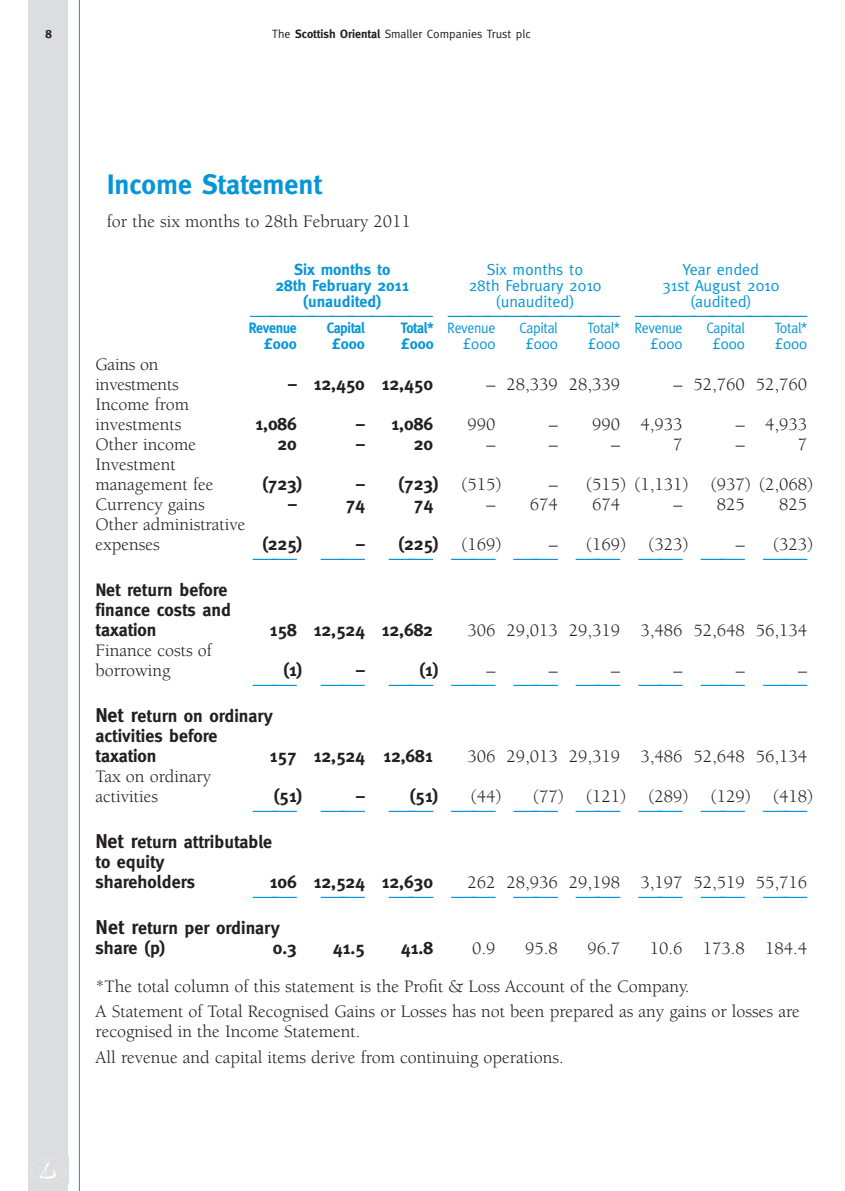
<style>
.page{position:relative;width:845px;height:1191px;background:#fff}
.page>*{position:absolute;margin:0;border:0;box-sizing:border-box;transform-origin:0 0}
.t1{font:700 28px "Meta";color:#0696d7}
.t2{font:24px "Table Font";letter-spacing:-.175em;color:#0696d7}
.t3{font:24px "Table Font";letter-spacing:-.23em;color:#0696d7}
.t4{font:18px/20px "Berkeley";color:#231f20}
.t5{font:700 18px/20px "Meta";color:#231f20}
.t6{font:16px "Meta";color:#0696d7}
.t7{font:700 16px "Meta";color:#0696d7}
.t8{font:15px "Meta";letter-spacing:-.025em;color:#0696d7;scale:.93 1}
.t9{font:15px "Meta";letter-spacing:-.025em;color:#0696d7}
.t10{font:700 15px "Meta";letter-spacing:-.025em;color:#0696d7;scale:.93 1}
.t11{font:700 15px "Meta";letter-spacing:-.025em;color:#0696d7}
.t12{font:12px "Meta";color:#231f20}
.t13{font:700 12px "Meta";color:#231f20}
.s1{font-weight:700}
.s2{font-size:20px}
.s3{font-family:"Berkeley";font-weight:400}
</style>
<div class="page">
<div style="left:28px;top:0;width:40px;height:1191px;background:#dcdddf"></div>
<img style="left:39px;top:1162px;width:17px;height:17px">
<hr style="left:79px;top:0;width:1px;height:1191px;background:#0696d7">
<p class="t13" style="left:45px;top:28px;width:8px">8</p>
<p class="t12" style="left:272px;top:29px;width:260px">The <span class="s1">Scottish Oriental</span> Smaller Companies Trust plc</p>
<h1 class="t1" style="left:107px;top:171px;width:217px">Income Statement</h1>
<p class="t4" style="left:107px;top:213px;width:305px">for the six months to 28th February 2011</p>
<p class="t7" style="left:294px;top:262px;width:98px">Six months to</p>
<p class="t6" style="left:487px;top:264px;width:98px">Six months to</p>
<p class="t6" style="left:682px;top:264px;width:78px">Year ended</p>
<p class="t7" style="left:275px;top:278px;width:135px">28th February 2011</p>
<p class="t6" style="left:469px;top:280px;width:134px">28th February 2010</p>
<p class="t6" style="left:662px;top:280px;width:118px">31st August 2010</p>
<h2 class="t2" style="left:250px;top:295px;width:184px">555555555</h2>
<p class="t7" style="left:303px;top:294px;width:80px">(unaudited)</p>
<p class="t6" style="left:495px;top:296px;width:80px">(unaudited)</p>
<p class="t6" style="left:690px;top:296px;width:63px">(audited)</p>
<h2 class="t3" style="left:448px;top:295px;width:360px">555555555 555555555</h2>
<p class="t4" style="left:96px;top:355px;width:85px">Gains on investments</p>
<p class="t4" style="left:96px;top:395px;width:95px">Income from investments</p>
<p class="t10" style="left:249px;top:321px;width:53px">Revenue</p>
<p class="t10" style="left:327px;top:321px;width:43px">Capital</p>
<p class="t8" style="left:401px;top:323px;width:103px"><span class="s1">Total*</span> Revenue</p>
<p class="t8" style="left:519px;top:323px;width:43px">Capital</p>
<p class="t8" style="left:587px;top:323px;width:104px">Total* Revenue</p>
<p class="t8" style="left:706px;top:323px;width:43px">Capital</p>
<p class="t8" style="left:774px;top:323px;width:37px">Total*</p>
<p class="t11" style="left:264px;top:337px;width:34px">£000</p>
<p class="t11" style="left:332px;top:337px;width:34px">£000</p>
<p class="t11" style="left:401px;top:337px;width:34px">£000</p>
<p class="t9" style="left:463px;top:339px;width:34px">£000</p>
<p class="t9" style="left:525px;top:339px;width:34px">£000</p>
<p class="t9" style="left:588px;top:339px;width:34px">£000</p>
<p class="t9" style="left:650px;top:339px;width:34px">£000</p>
<p class="t9" style="left:712px;top:339px;width:34px">£000</p>
<p class="t9" style="left:775px;top:339px;width:34px">£000</p>
<p class="t5" style="left:288px;top:374px;width:146px">– 12,450 12,450</p>
<p class="t4" style="left:486px;top:375px;width:135px">– 28,339 28,339</p>
<p class="t4" style="left:673px;top:375px;width:135px">– 52,760 52,760</p>
<p class="t5" style="left:255px;top:414px;width:43px">1,086</p>
<p class="t5" style="left:356px;top:414px;width:78px">– 1,086</p>
<p class="t4" style="left:467px;top:415px;width:30px">990</p>
<p class="t4" style="left:549px;top:415px;width:135px">– 990 4,933</p>
<p class="t4" style="left:736px;top:415px;width:73px">– 4,933</p>
<p class="t4" style="left:96px;top:435px;width:102px">Other income</p>
<p class="t5" style="left:278px;top:434px;width:21px">20</p>
<p class="t5" style="left:356px;top:434px;width:10px">–</p>
<p class="t5" style="left:414px;top:434px;width:21px">20</p>
<p class="t4" style="left:486px;top:435px;width:10px">–</p>
<p class="t4" style="left:549px;top:435px;width:10px">–</p>
<p class="t4" style="left:611px;top:435px;width:10px">–</p>
<p class="t4" style="left:673px;top:435px;width:11px">7</p>
<p class="t4" style="left:736px;top:435px;width:10px">–</p>
<p class="t4" style="left:798px;top:435px;width:11px">7</p>
<p class="t4" style="left:96px;top:455px;width:119px">Investment management fee</p>
<p class="t5" style="left:262px;top:474px;width:42px">(723)</p>
<p class="t5" style="left:356px;top:474px;width:84px">– (723)</p>
<p class="t4" style="left:461px;top:475px;width:41px">(515)</p>
<p class="t4" style="left:549px;top:475px;width:266px">– (515) (1,131) (937) (2,068)</p>
<p class="t4" style="left:96px;top:495px;width:111px">Currency gains</p>
<p class="t5" style="left:288px;top:494px;width:10px">–</p>
<p class="t5" style="left:346px;top:494px;width:21px">74</p>
<p class="t5" style="left:414px;top:494px;width:21px">74</p>
<p class="t4" style="left:486px;top:495px;width:73px">– 674</p>
<p class="t4" style="left:592px;top:495px;width:30px">674</p>
<p class="t4" style="left:673px;top:495px;width:73px">– 825</p>
<p class="t4" style="left:779px;top:495px;width:30px">825</p>
<p class="t4" style="left:96px;top:515px;width:152px">Other administrative expenses</p>
<h2 class="t2" style="left:253px;top:537px;width:555px">55 55 55 55 55 55 55 55 55</h2>
<p class="t5" style="left:262px;top:534px;width:42px">(225)</p>
<p class="t5" style="left:356px;top:534px;width:84px">– (225)</p>
<p class="t4" style="left:461px;top:535px;width:41px">(169)</p>
<p class="t4" style="left:549px;top:535px;width:141px">– (169) (323)</p>
<p class="t4" style="left:736px;top:535px;width:79px">– (323)</p>
<p class="t5" style="left:96px;top:580px;width:137px">Net return before finance costs and taxation</p>
<p class="t4" style="left:96px;top:641px;width:118px">Finance costs of borrowing</p>
<p class="t5" style="left:269px;top:620px;width:165px">158 12,524 12,682</p>
<p class="t4" style="left:467px;top:621px;width:341px">306 29,013 29,319 3,486 52,648 56,134</p>
<p class="t5" style="left:283px;top:660px;width:21px">(1)</p>
<p class="t5" style="left:356px;top:660px;width:10px">–</p>
<p class="t5" style="left:419px;top:660px;width:21px">(1)</p>
<p class="t4" style="left:486px;top:661px;width:10px">–</p>
<p class="t4" style="left:549px;top:661px;width:10px">–</p>
<p class="t4" style="left:611px;top:661px;width:10px">–</p>
<p class="t4" style="left:673px;top:661px;width:10px">–</p>
<p class="t4" style="left:736px;top:661px;width:10px">–</p>
<p class="t4" style="left:798px;top:661px;width:10px">–</p>
<h2 class="t2" style="left:253px;top:663px;width:555px">55 55 55 55 55 55 55 55 55</h2>
<p class="t5" style="left:96px;top:706px;width:179px"><span class="s2">Net r</span>eturn on ordinary activities before taxation</p>
<p class="t5" style="left:269px;top:746px;width:165px">157 12,524 12,681</p>
<p class="t4" style="left:467px;top:747px;width:341px">306 29,013 29,319 3,486 52,648 56,134</p>
<p class="t4" style="left:96px;top:767px;width:117px">Tax on ordinary activities</p>
<p class="t5" style="left:273px;top:786px;width:31px">(51)</p>
<p class="t5" style="left:356px;top:786px;width:10px">–</p>
<p class="t5" style="left:409px;top:786px;width:93px">(51) <span class="s3">(44)</span></p>
<p class="t4" style="left:533px;top:787px;width:282px">(77) (121) (289) (129) (418)</p>
<h2 class="t2" style="left:253px;top:789px;width:555px">55 55 55 55 55 55 55 55 55</h2>
<p class="t5" style="left:96px;top:832px;width:178px"><span class="s2">Net r</span>eturn attributable to equity<br>shareholders</p>
<p class="t5" style="left:269px;top:872px;width:165px">106 12,524 12,630</p>
<h2 class="t2" style="left:253px;top:875px;width:555px">55 55 55 55 55 55 55 55 55</h2>
<p class="t4" style="left:467px;top:873px;width:341px">262 28,936 29,198 3,197 52,519 55,716</p>
<p class="t5" style="left:96px;top:918px;width:186px"><span class="s2">Net r</span>eturn per ordinary share (p)</p>
<p class="t5" style="left:273px;top:938px;width:26px">0.3</p>
<p class="t5" style="left:333px;top:938px;width:34px">41.5</p>
<p class="t5" style="left:401px;top:938px;width:34px">41.8</p>
<p class="t4" style="left:472px;top:939px;width:25px">0.9</p>
<p class="t4" style="left:525px;top:939px;width:34px">95.8</p>
<p class="t4" style="left:587px;top:939px;width:34px">96.7</p>
<p class="t4" style="left:96px;top:930px;width:713px;line-height:38px;text-indent:554px">10.6 173.8 184.4 *The total column of this statement is the Profit &amp; Loss Account of the Company.</p>
<p class="t4" style="left:96px;top:1003px;width:706px">A Statement of Total Recognised Gains or Losses has not been prepared as any gains or losses are recognised in the Income Statement.</p>
<p class="t4" style="left:96px;top:1048px;width:470px">All revenue and capital items derive from continuing operations.</p>
</div>
